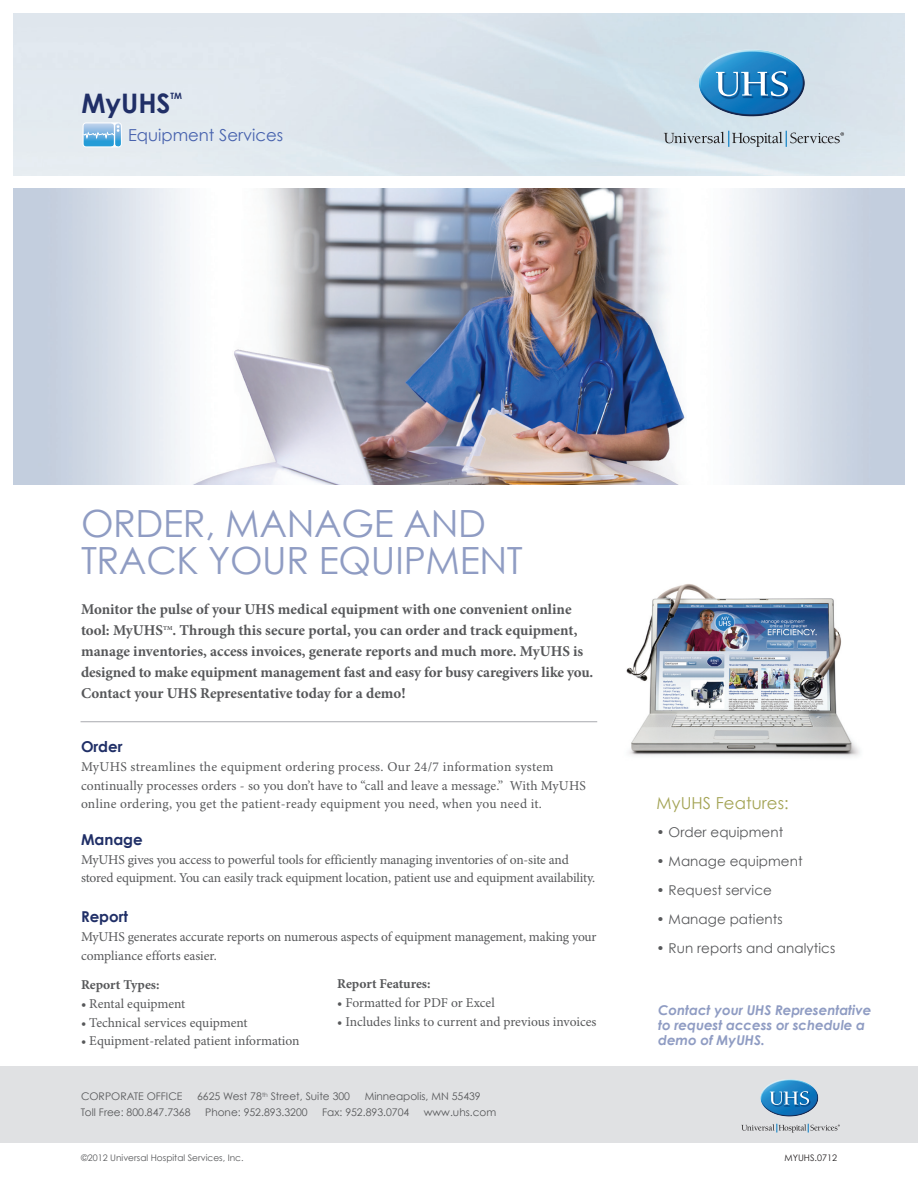
<style>
.page{position:relative;width:918px;height:1188px;background:#fff}
.page>*{position:absolute;margin:0;border:0;box-sizing:border-box;transform-origin:0 0}
.t1{font:37.5px/37.5px "Century Gothic";letter-spacing:-.01em;color:#8f9cc3}
.t2{font:700 26.85px "Century Gothic";color:#202f67}
.t3{font:16.5px "Century Gothic";color:#4863ae}
.t4{font:16.5px "Century Gothic";letter-spacing:.005em;color:#a4a455}
.t5{font:700 15px/21px "Minion Pro";letter-spacing:-.005em;color:#57585a}
.t6{font:700 15px "Century Gothic";color:#202f67}
.t7{font:13.5px/18.8px "Minion Pro";letter-spacing:-.005em;color:#57585a}
.t8{font:13.5px/18.8px "Minion Pro";letter-spacing:.015em;color:#57585a}
.t9{font:13.5px "Century Gothic";letter-spacing:.005em;color:#57585a}
.t10{font:italic 700 13.5px/15px "Century Gothic";letter-spacing:-.005em;color:#8f9cc3}
.t11{font:700 13.5px "Minion Pro";color:#57585a}
.t12{font:10.5px "Century Gothic";color:#57585a}
.t13{font:9px "Century Gothic";color:#57585a}
.t14{font:9px "Century Gothic";color:#231f20}
.t15{font:700 8.7px "Century Gothic";color:#202f67}
.t16{font:700 6.15px "Minion Pro";color:#57585a}
.s1{font-weight:600}
</style>
<div class="page">
<img style="left:14px;top:189px;width:890px;height:296px">
<img style="left:676px;top:42px;width:151px;height:89px">
<img style="left:716px;top:72px;width:75px;height:27px">
<svg style="left:716px;top:71px;width:72px;height:25px"></svg>
<svg style="left:664px;top:131px;width:180px;height:16px;background:#b6c3cb"></svg>
<div style="left:83px;top:122px;width:39px;height:25px;border:1px solid #fff;border-radius:3px"></div>
<svg style="left:82px;top:122px;width:39px;height:26px"></svg>
<hr style="left:81px;top:721px;width:516px;height:1px;background:#b2b3b7">
<img style="left:626px;top:584px;width:234px;height:174px">
<div style="left:0;top:1067px;width:918px;height:76px;background:#e0e1e3"></div>
<img style="left:760px;top:1079px;width:59px;height:45px">
<img style="left:770px;top:1092px;width:41px;height:15px">
<svg style="left:770px;top:1091px;width:39px;height:14px"></svg>
<svg style="left:741px;top:1124px;width:99px;height:9px"></svg>
<h2 class="t2" style="left:81px;top:86px;width:91px">MyUHS</h2>
<p class="t15" style="left:171px;top:91px;width:13px">TM</p>
<p class="t3" style="left:128px;top:125px;width:157px">Equipment Services</p>
<h1 class="t1" style="left:81px;top:504px;width:443px">ORDER, MANAGE AND<br>TRACK YOUR EQUIPMENT</h1>
<p class="t5" style="left:81px;top:600px;width:492px">Monitor the pulse of your UHS medical equipment with one convenient online tool: MyUHS</p>
<p class="t5" style="left:81px;top:621px;width:514px;text-indent:92px">. Through this secure portal, you can order and track equipment, manage inventories, access invoices, generate reports and much more. MyUHS is designed to make equipment management fast and easy for busy caregivers like you.<br>Contact your UHS Representative today for a demo!</p>
<p class="t16" style="left:163px;top:624px;width:11px">TM</p>
<p class="t6" style="left:81px;top:737px;width:43px">Order</p>
<p class="t8" style="left:81px;top:758px;width:506px">MyUHS streamlines the equipment ordering process. Our 24/7 information system continually processes orders - so you don’t have to “call and leave a message.” With MyUHS online ordering, you get the patient-ready equipment you need, when you need it.</p>
<p class="t6" style="left:81px;top:830px;width:63px">Manage</p>
<p class="t7" style="left:81px;top:851px;width:516px">MyUHS gives you access to powerful tools for efficiently managing inventories of on-site and stored equipment. You can easily track equipment location, patient use and equipment availability.</p>
<p class="t6" style="left:81px;top:907px;width:49px">Report</p>
<p class="t7" style="left:81px;top:928px;width:517px">MyUHS generates accurate reports on numerous aspects of equipment management, making your compliance efforts easier.</p>
<p class="t11" style="left:81px;top:977px;width:80px">Report Types:</p>
<p class="t7" style="left:81px;top:995px;width:106px"><span class="s1">•</span> Rental equipment</p>
<p class="t7" style="left:81px;top:1013px;width:168px">• Technical services equipment</p>
<p class="t7" style="left:81px;top:1032px;width:220px">• Equipment-related patient information</p>
<p class="t11" style="left:337px;top:976px;width:95px">Report Features:</p>
<p class="t7" style="left:337px;top:994px;width:159px">• Formatted for PDF or Excel</p>
<p class="t7" style="left:337px;top:1013px;width:261px">• Includes links to current and previous invoices</p>
<p class="t12" style="left:81px;top:1090px;width:17px">Corporate</p>
<p class="t12" style="left:147px;top:1090px;width:16px">Office</p>
<p class="t12" style="left:197px;top:1090px;width:155px">6625 West 78<sup>th</sup> Street, Suite 300</p>
<p class="t12" style="left:365px;top:1090px;width:118px">Minneapolis, MN 55439</p>
<p class="t12" style="left:81px;top:1106px;width:111px">Toll Free: 800.847.7368</p>
<p class="t12" style="left:205px;top:1106px;width:104px">Phone: 952.893.3200</p>
<p class="t12" style="left:322px;top:1106px;width:89px">Fax: 952.893.0704</p>
<p class="t12" style="left:424px;top:1106px;width:74px">www.uhs.com</p>
<p class="t4" style="left:656px;top:793px;width:134px">MyUHS Features:</p>
<p class="t9" style="left:656px;top:824px;width:128px">• Order equipment</p>
<p class="t9" style="left:656px;top:853px;width:148px">• Manage equipment</p>
<p class="t9" style="left:656px;top:882px;width:117px">• Request service</p>
<p class="t9" style="left:656px;top:911px;width:128px">• Manage patients</p>
<p class="t9" style="left:656px;top:939px;width:180px">• Run reports and analytics</p>
<p class="t10" style="left:658px;top:1002px;width:215px">Contact your UHS Representative to request access or schedule a demo of MyUHS.</p>
<p class="t13" style="left:81px;top:1152px;width:164px">©2012 Universal Hospital Services, Inc.</p>
<p class="t14" style="left:784px;top:1152px;width:54px">MYUHS.0712</p>
</div>
